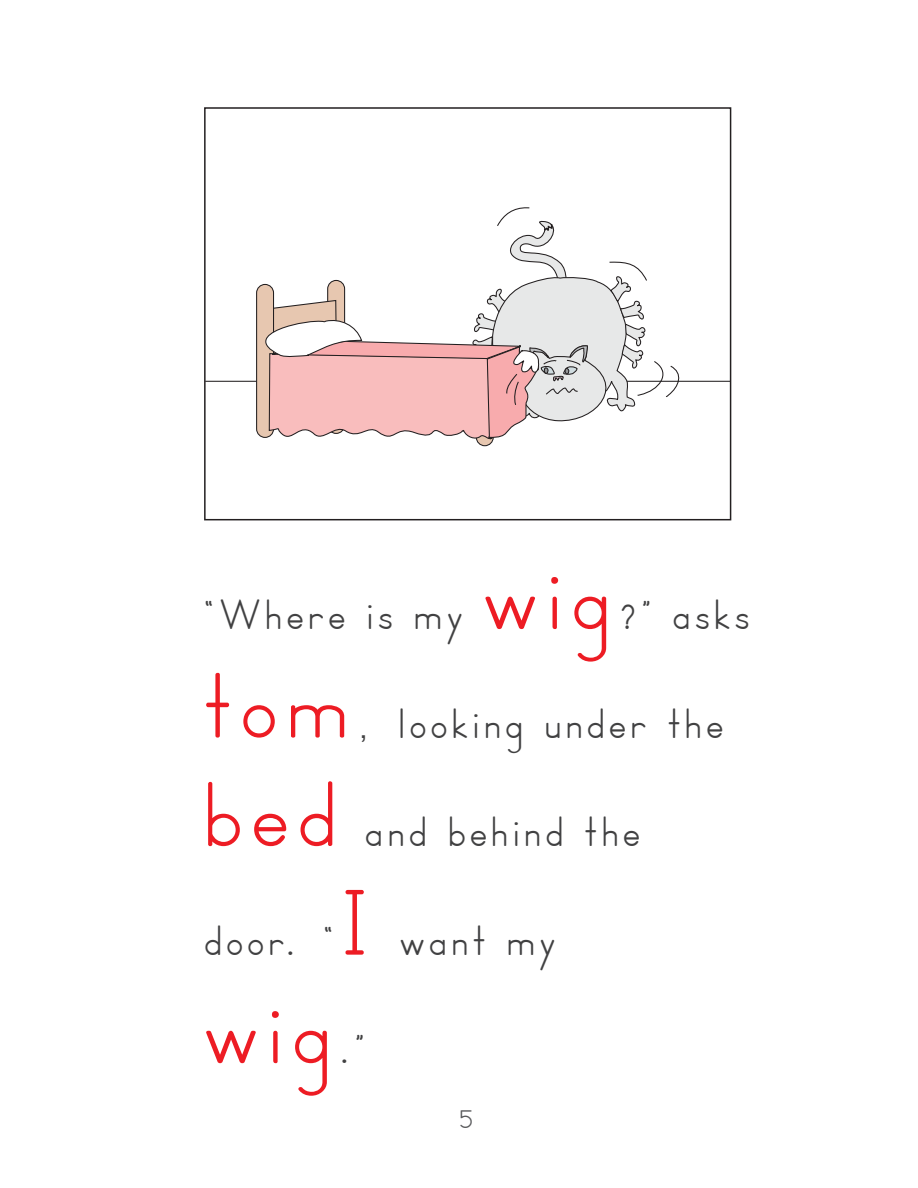
<style>
.page{position:relative;width:918px;height:1188px;background:#fff}
.page>*{position:absolute;margin:0;border:0;box-sizing:border-box;transform-origin:0 0}
.t1{font:100.8px "Sig A Print";letter-spacing:.12em;color:#ed1c24}
.t2{font:46.2px "Sig A Print";letter-spacing:.12em;color:#414142}
.t3{font:28.35px "Sig A Print";color:#58595b}
.s1{font-family:"Arial";font-size:29.4px}
</style>
<div class="page">
<hr style="left:205px;top:381px;width:525px;height:1px;background:#231f20">
<div style="left:204px;top:107px;width:527px;height:413px;border:2px solid #231f20"></div>
<svg style="left:236px;top:207px;width:448px;height:239px"></svg>
<h1 class="t1" style="left:484px;top:543px;width:126px">wig</h1>
<p class="t2" style="left:205px;top:590px;width:258px">“Where is my</p>
<p class="t2" style="left:621px;top:590px;width:129px">?” asks</p>
<h1 class="t1" style="left:205px;top:652px;width:143px">tom</h1>
<h1 class="t1" style="left:205px;top:760px;width:132px">bed</h1>
<p class="t2" style="left:359px;top:698px;width:365px"><span class="s1">,</span> looking under the</p>
<p class="t2" style="left:366px;top:807px;width:275px">and behind the</p>
<h1 class="t1" style="left:340px;top:869px;width:32px">I</h1>
<p class="t2" style="left:205px;top:915px;width:130px">door. “</p>
<p class="t2" style="left:401px;top:915px;width:156px">want my</p>
<h1 class="t1" style="left:205px;top:977px;width:126px">wig</h1>
<p class="t2" style="left:342px;top:1024px;width:23px">.”</p>
<p class="t3" style="left:459px;top:1103px;width:16px">5</p>
</div>
